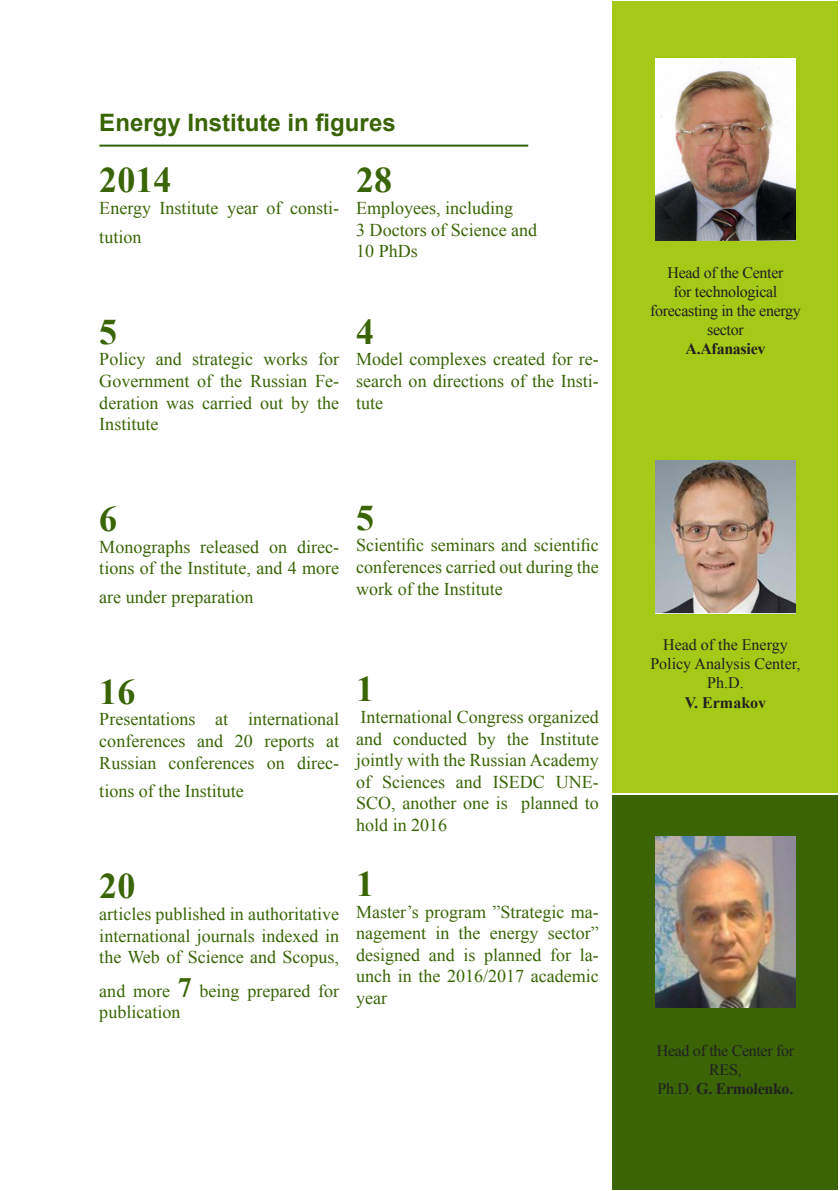
<style>
.page{position:relative;width:840px;height:1191px;background:#fff}
.page>*{position:absolute;margin:0;border:0;box-sizing:border-box;transform-origin:0 0}
.t1{font:700 36px "Times New Roman";color:#3a6406}
.t2{font:700 24px "Arial";color:#3a6406}
.t3{font:18px/21.6px "Times New Roman";color:#3a6406;text-align:justify}
.t4{font:16px/19.2px "Times New Roman";letter-spacing:-.02em;color:#231f20;text-align:center}
.t5{font:16px/19.2px "Times New Roman";color:#231f20;text-align:center}
.t6{font:700 16px "Times New Roman";letter-spacing:-.02em;color:#231f20}
.t7{font:700 16px "Times New Roman";color:#231f20}
.s1{font-weight:700;font-size:28px}
.s2{font-weight:400}
</style>
<div class="page">
<div style="left:612px;top:1px;width:225px;height:792px;background:#a4c917"></div>
<div style="left:612px;top:795px;width:225px;height:395px;background:#3a6406"></div>
<img style="left:655px;top:59px;width:139px;height:181px">
<img style="left:655px;top:460px;width:139px;height:153px">
<img style="left:655px;top:836px;width:139px;height:171px">
<hr style="left:99px;top:145px;width:429px;height:2px;background:#360">
<p class="t2" style="left:99px;top:106px;width:298px">Energy Institute in figures</p>
<p class="t1" style="left:99px;top:155px;width:73px">2014</p>
<p class="t3" style="left:99px;top:193px;width:241px;line-height:28.8px">Energy Institute year of consti&shy;tution</p>
<p class="t1" style="left:356px;top:155px;width:37px">28</p>
<p class="t3" style="left:356px;top:197px;width:158px">Employees, including</p>
<p class="t3" style="left:356px;top:218px;width:182px">3 Doctors of Science and</p>
<p class="t3" style="left:356px;top:240px;width:63px">10 PhDs</p>
<p class="t1" style="left:99px;top:307px;width:19px">5</p>
<p class="t3" style="left:99px;top:348px;width:241px">Policy and strategic works for Government of the Russian Fe&shy;deration was carried out by the Institute</p>
<p class="t1" style="left:356px;top:307px;width:19px">4</p>
<p class="t3" style="left:356px;top:348px;width:244px">Model complexes created for re&shy;search on directions of the Insti&shy;tute</p>
<p class="t1" style="left:99px;top:494px;width:19px">6</p>
<p class="t3" style="left:99px;top:535px;width:241px">Monographs released on direc&shy;tions of the Institute, and 4 more</p>
<p class="t3" style="left:99px;top:586px;width:155px">are under preparation</p>
<p class="t1" style="left:356px;top:493px;width:19px">5</p>
<p class="t3" style="left:356px;top:534px;width:244px">Scientific seminars and scientific conferences carried out during the work of the Institute</p>
<p class="t1" style="left:99px;top:667px;width:37px">16</p>
<p class="t3" style="left:99px;top:708px;width:241px">Presentations at international conferences and 20 reports at Russian conferences on direc-</p>
<p class="t3" style="left:99px;top:780px;width:146px">tions of the Institute</p>
<p class="t1" style="left:356px;top:664px;width:19px">1</p>
<p class="t3" style="left:356px;top:706px;width:244px">International Congress organized and conducted by the Institute jointly with the Russian Academy of Sciences and ISEDC UNE-SCO, another one is planned to hold in 2016</p>
<p class="t1" style="left:99px;top:861px;width:37px">20</p>
<p class="t3" style="left:99px;top:902px;width:241px">articles published in authoritative international journals indexed in the Web of Science and Scopus,</p>
<p class="t3" style="left:99px;top:979px;width:241px">and more <span class="s1">7</span> being prepared for publication</p>
<p class="t1" style="left:356px;top:859px;width:19px">1</p>
<p class="t3" style="left:356px;top:900px;width:244px">Master’s program ”Strategic ma&shy;nagement in the energy sector” designed and is planned for la&shy;unch in the 2016/2017 academic year</p>
<p class="t4" style="left:649px;top:262px;width:152px">Head of the Center<br>for technological forecasting in the energy sector</p>
<p class="t6" style="left:685px;top:338px;width:81px">A.Afanasiev</p>
<p class="t5" style="left:650px;top:635px;width:151px">Head of the Energy<br>Policy Analysis Center,<br>Ph.D.</p>
<p class="t7" style="left:684px;top:691px;width:83px">V. Ermakov</p>
<p class="t4" style="left:656px;top:1040px;width:139px">Head of the Center for<br>RES,</p>
<p class="t6" style="left:657px;top:1077px;width:137px"><span class="s2">Ph.D.</span> G. Ermolenko.</p>
</div>
